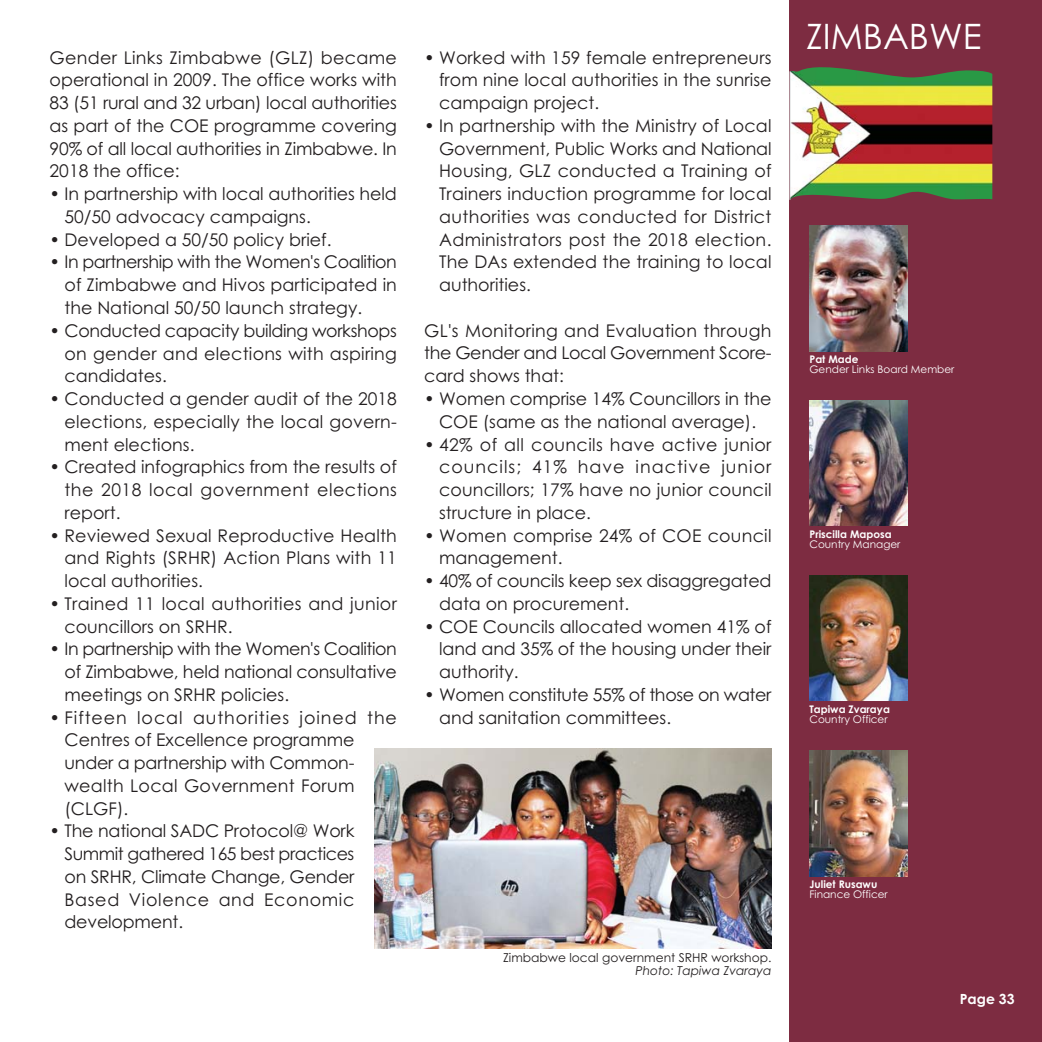
<style>
.page{position:relative;width:1042px;height:1042px;background:#fff}
.page>*{position:absolute;margin:0;border:0;box-sizing:border-box;transform-origin:0 0}
.t1{font:35px "Century Gothic";color:#fff}
.t2{font:17.5px/22.8px "Century Gothic";color:#231f20;text-align:justify}
.t3{font:17.5px/22.8px "Century Gothic";letter-spacing:-.02em;color:#231f20}
.t4{font:17.5px/22.8px "Century Gothic";letter-spacing:.02em;color:#231f20}
.t5{font:700 14px "Century Gothic";color:#fff}
.t6{font:12.25px "Century Gothic";color:#231f20}
.t7{font:italic 12.25px "Century Gothic";color:#231f20}
.t8{font:10.5px "Century Gothic";color:#fff}
.t9{font:700 10.5px "Century Gothic";color:#fff}
</style>
<div class="page">
<div style="left:790px;top:0;width:252px;height:1042px;background:#7d2c41"></div>
<img style="left:790px;top:67px;width:202px;height:133px">
<img style="left:809px;top:225px;width:98px;height:126px">
<img style="left:374px;top:748px;width:397px;height:200px">
<img style="left:809px;top:400px;width:98px;height:126px">
<img style="left:809px;top:575px;width:98px;height:126px">
<img style="left:809px;top:750px;width:98px;height:126px">
<hr style="left:789px;top:71px;width:1px;height:129px;background:#d1d3d4">
<p class="t2" style="left:50px;top:48px;width:349px">Gender Links Zimbabwe (GLZ) became operational in 2009. The office works with 83 (51 rural and 32 urban) local authorities as part of the COE programme covering 90% of all local authorities in Zimbabwe. In 2018 the office:</p>
<p class="t2" style="left:64px;top:184px;width:334px;text-indent:-15px">• In partnership with local authorities held<br>50/50 advocacy campaigns.</p>
<p class="t2" style="left:50px;top:230px;width:283px">• Developed a 50/50 policy brief.</p>
<p class="t2" style="left:64px;top:252px;width:334px;text-indent:-15px">• In partnership with the Women's Coalition of Zimbabwe and Hivos participated in the National 50/50 launch strategy.</p>
<p class="t2" style="left:64px;top:321px;width:334px;text-indent:-15px">• Conducted capacity building workshops on gender and elections with aspiring candidates.</p>
<p class="t2" style="left:64px;top:389px;width:334px;text-indent:-15px">• Conducted a gender audit of the 2018 elections, especially the local govern&shy;ment elections.</p>
<p class="t2" style="left:64px;top:457px;width:334px;text-indent:-15px">• Created infographics from the results of the 2018 local government elections report.</p>
<p class="t2" style="left:64px;top:525px;width:334px;text-indent:-15px">• Reviewed Sexual Reproductive Health and Rights (SRHR) Action Plans with 11 local authorities.</p>
<p class="t4" style="left:64px;top:594px;width:334px;text-indent:-15px">• Trained 11 local authorities and junior councillors on SRHR.</p>
<p class="t2" style="left:64px;top:639px;width:334px;text-indent:-15px">• In partnership with the Women's Coalition of Zimbabwe, held national consultative meetings on SRHR policies.</p>
<p class="t2" style="left:64px;top:707px;width:334px;text-align:left;text-indent:-15px">• Fifteen local authorities joined the<br>Centres of Excellence programme under a partnership with Common&shy;wealth Local Government Forum (CLGF).</p>
<p class="t2" style="left:64px;top:821px;width:291px;text-indent:-15px">• The national SADC Protocol@ Work Summit gathered 165 best practices on SRHR, Climate Change, Gender Based Violence and Economic development.</p>
<p class="t2" style="left:439px;top:48px;width:334px;text-indent:-15px">• Worked with 159 female entrepreneurs from nine local authorities in the sunrise campaign project.</p>
<p class="t2" style="left:439px;top:116px;width:334px;text-indent:-15px">• In partnership with the Ministry of Local Government, Public Works and National Housing, GLZ conducted a Training of Trainers induction programme for local authorities was conducted for District Administrators post the 2018 election.<br>The DAs extended the training to local authorities.</p>
<p class="t2" style="left:424px;top:321px;width:349px">GL's Monitoring and Evaluation through the Gender and Local Government Score&shy;card shows that:</p>
<p class="t2" style="left:424px;top:389px;width:349px;text-align:center">• Women comprise 14% Councillors in the<br>COE (same as the national average).</p>
<p class="t2" style="left:439px;top:434px;width:334px;text-indent:-15px">• 42% of all councils have active junior councils; 41% have inactive junior councillors; 17% have no junior council structure in place.</p>
<p class="t2" style="left:439px;top:525px;width:334px;text-indent:-15px">• Women comprise 24% of COE council management.</p>
<p class="t2" style="left:439px;top:571px;width:334px;text-indent:-15px">• 40% of councils keep sex disaggregated data on procurement.</p>
<p class="t2" style="left:439px;top:616px;width:334px;text-indent:-15px">• COE Councils allocated women 41% of land and 35% of the housing under their authority.</p>
<p class="t3" style="left:439px;top:685px;width:334px;text-indent:-15px">• Women constitute 55% of those on water and sanitation committees.</p>
<p class="t6" style="left:503px;top:953px;width:270px">Zimbabwe local government SRHR workshop.</p>
<p class="t7" style="left:635px;top:965px;width:138px">Photo: Tapiwa Zvaraya</p>
<h1 class="t1" style="left:806px;top:23px;width:177px">ZIMBABWE</h1>
<p class="t9" style="left:809px;top:355px;width:50px">Pat Made</p>
<p class="t8" style="left:809px;top:366px;width:146px">Gender Links Board Member</p>
<p class="t9" style="left:809px;top:530px;width:84px">Priscilla Maposa</p>
<p class="t8" style="left:809px;top:540px;width:92px">Country Manager</p>
<p class="t9" style="left:809px;top:705px;width:82px">Tapiwa Zvaraya</p>
<p class="t8" style="left:809px;top:715px;width:80px">Country Officer</p>
<p class="t9" style="left:809px;top:880px;width:69px">Juliet Rusawu</p>
<p class="t8" style="left:809px;top:890px;width:80px">Finance Officer</p>
<p class="t5" style="left:960px;top:993px;width:56px">Page 33</p>
</div>
